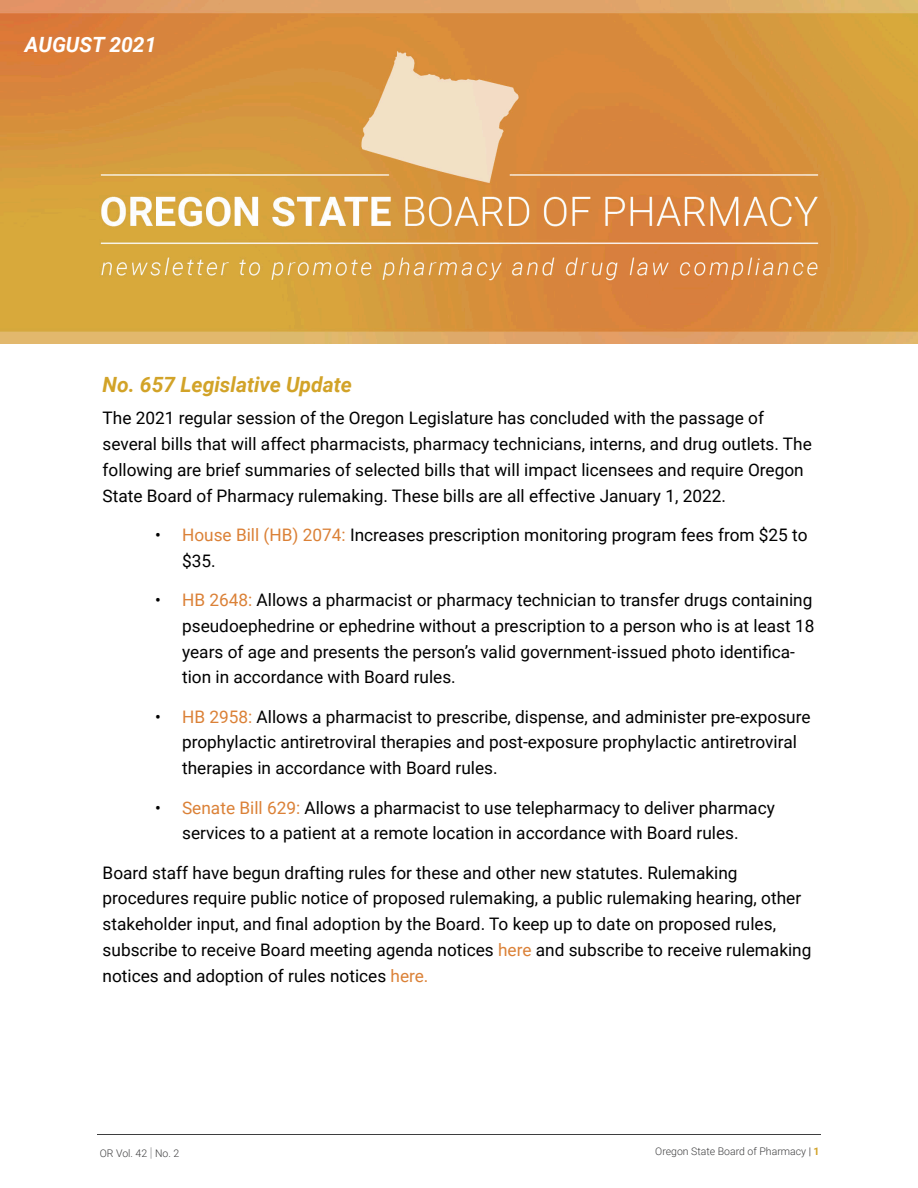
<style>
.page{position:relative;width:918px;height:1188px;background:#fff}
.page>*{position:absolute;margin:0;border:0;box-sizing:border-box;transform-origin:0 0}
.Header_1{font:italic 700 21px "Roboto";color:#d2a328}
.Header_1-2{font:italic 700 21px "Roboto";color:#fff}
.Paragraph_1{font:17.25px/25.8px "Roboto";color:#000}
.t1{font:300 10.5px "Roboto";color:#3e3e3f}
.s1{color:#db8137}
.s2{font-weight:100;font-size:13.5px}
.s3{color:#231f20}
.s4{font-weight:700;color:#d2a328}
</style>
<div class="page">
<hr style="left:97px;top:1135px;width:724px;height:1px;background:#3e3e3f">
<img style="left:0;top:0;width:918px;height:344px">
<p class="Header_1-2" style="left:25px;top:30px;width:133px">AUGUST 2021</p>
<p class="Header_1" style="left:103px;top:369px;width:251px">No. 657 Legislative Update</p>
<p class="Paragraph_1" style="left:103px;top:404px;width:711px">The 2021 regular session of the Oregon Legislature has concluded with the passage of several bills that will affect pharmacists, pharmacy technicians, interns, and drug outlets. The following are brief summaries of selected bills that will impact licensees and require Oregon State Board of Pharmacy rulemaking. These bills are all effective January 1, 2022.</p>
<p class="Paragraph_1" style="left:182px;top:521px;width:627px;text-indent:-27px">• <span class="s1">House Bill (HB) 2074:</span> Increases prescription monitoring program fees from $25 to $35.</p>
<p class="Paragraph_1" style="left:182px;top:586px;width:634px;text-indent:-27px">• <span class="s1">HB 2648:</span> Allows a pharmacist or pharmacy technician to transfer drugs containing pseudoephedrine or ephedrine without a prescription to a person who is at least 18 years of age and presents the person’s valid government-issued photo identifica&shy;tion in accordance with Board rules.</p>
<p class="Paragraph_1" style="left:182px;top:703px;width:630px;text-indent:-27px">• <span class="s1">HB 2958:</span> Allows a pharmacist to prescribe, dispense, and administer pre-exposure prophylactic antiretroviral therapies and post-exposure prophylactic antiretroviral therapies in accordance with Board rules.</p>
<p class="Paragraph_1" style="left:155px;top:794px;width:621px;text-align:center">• <span class="s1">Senate Bill 629:</span> Allows a pharmacist to use telepharmacy to deliver pharmacy services to a patient at a remote location in accordance with Board rules.</p>
<p class="Paragraph_1" style="left:103px;top:859px;width:710px">Board staff have begun drafting rules for these and other new statutes. Rulemaking procedures require public notice of proposed rulemaking, a public rulemaking hearing, other stakeholder input, and final adoption by the Board. To keep up to date on proposed rules, subscribe to receive Board meeting agenda notices <span class="s1">here</span> and subscribe to receive rulemaking notices and adoption of rules notices <span class="s1">here.</span></p>
<p class="t1" style="left:100px;top:1146px;width:81px">OR Vol. 42 <span class="s2">|</span> No. 2</p>
<p class="t1" style="left:655px;top:1144px;width:166px">Oregon State Board of Pharmacy <span class="s3">|</span> <span class="s4">1</span></p>
</div>
